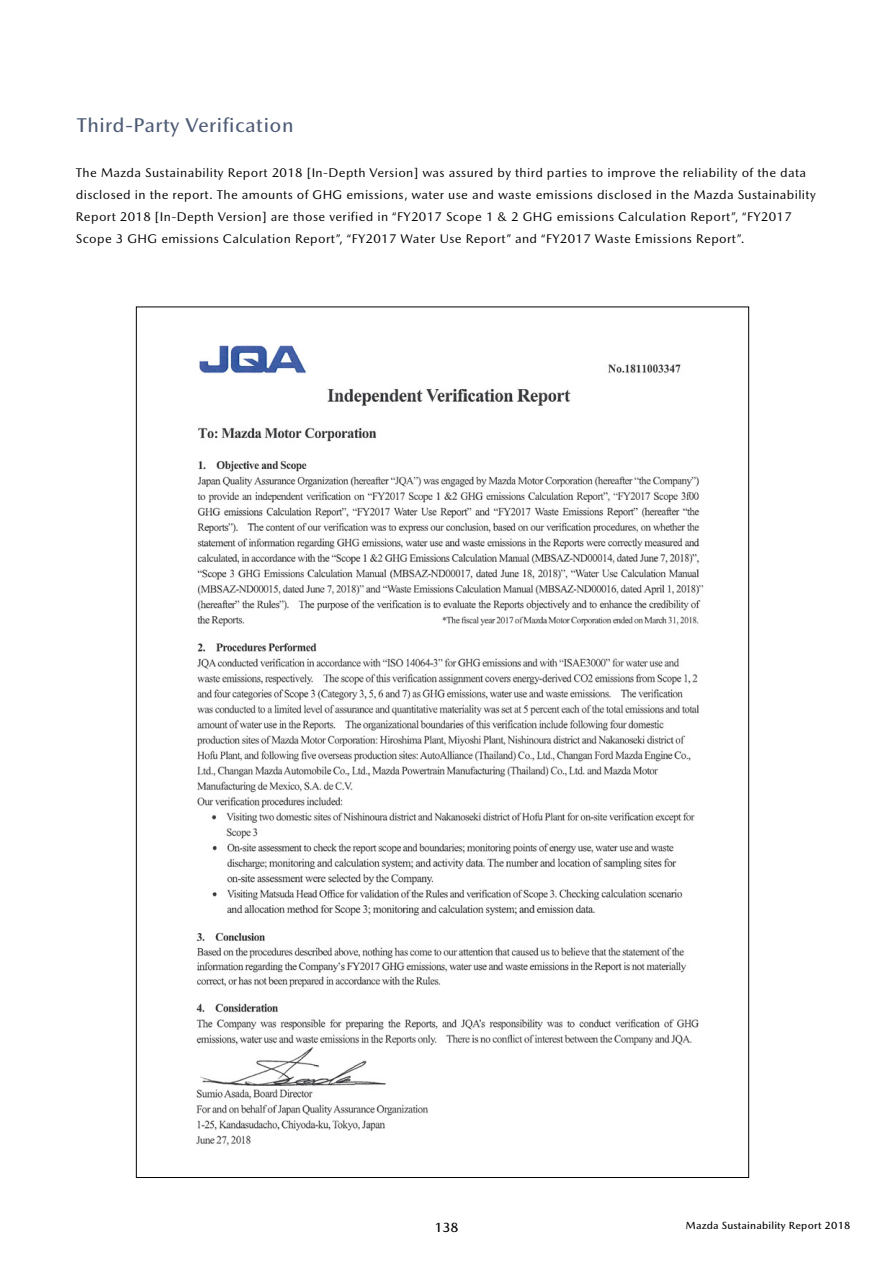
<style>
.page{position:relative;width:893px;height:1263px;background:#fff}
.page>*{position:absolute;margin:0;border:0;box-sizing:border-box;transform-origin:0 0}
.t1{font:500 20.25px "Mazda Type";letter-spacing:.025em;color:#4e5b75}
.t2{font:500 13.5px "Mazda Type";color:#000}
.t3{font:12.75px/21.8px "Mazda Type";letter-spacing:.03em;color:#000}
.t4{font:500 10.5px "Mazda Type";letter-spacing:.02em;color:#000}
</style>
<div class="page">
<img style="left:196px;top:345px;width:508px;height:801px">
<h1 class="t1" style="left:77px;top:113px;width:218px">Third-Party Verification</h1>
<p class="t3" style="left:76px;top:162px;width:741px">The Mazda Sustainability Report 2018 [In-Depth Version] was assured by third parties to improve the reliability of the data disclosed in the report. The amounts of GHG emissions, water use and waste emissions disclosed in the Mazda Sustainability Report 2018 [In-Depth Version] are those verified in “FY2017 Scope 1 &amp; 2 GHG emissions Calculation Report”, “FY2017<br>Scope 3 GHG emissions Calculation Report”, “FY2017 Water Use Report” and “FY2017 Waste Emissions Report”.</p>
<p class="t2" style="left:434px;top:1219px;width:26px">138</p>
<p class="t4" style="left:686px;top:1219px;width:166px">Mazda Sustainability Report 2018</p>
</div>
